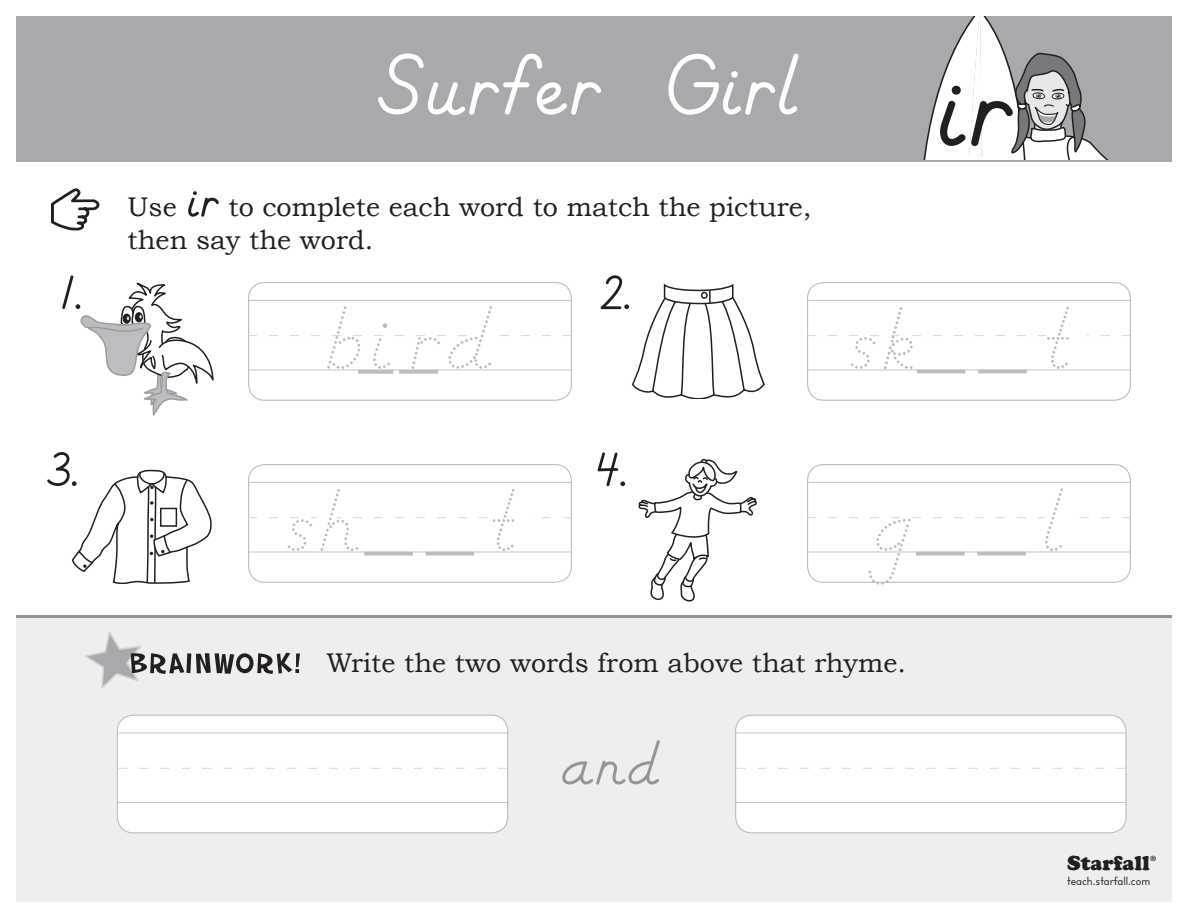
<style>
.page{position:relative;width:1188px;height:918px;background:#fff}
.page>*{position:absolute;margin:0;border:0;box-sizing:border-box;transform-origin:0 0}
.t1{font:105px "Starfall MS Dot";color:#bcbdc0}
.t2{font:97.5px "Starfall MS Bold";color:#fff}
.t3{font:72px "Starfall MS";color:#939598}
.t4{font:57px "Starfall MS Bold";color:#231f20}
.t5{font:54px "Starfall MS Bold";color:#231f20}
.t6{font:27px "Bookman Old Style";color:#231f20}
.t7{font:900 21px "Cooper";color:#231f20}
.t8{font:12px "Starfall Block";color:#231f20}
.s1{font-family:"Myriad Pro";font-weight:400;font-size:16.5px}
</style>
<div class="page">
<div style="left:0;top:0;width:1188px;height:161px;background:#a8a9ad"></div>
<div style="left:16px;top:615px;width:1156px;height:287px;background:#eeeeef"></div>
<svg style="left:51px;top:188px;width:48px;height:43px"></svg>
<div style="left:248px;top:282px;width:324px;height:119px;border:1px solid #bcbdc0;border-radius:16px"></div>
<hr style="left:249px;top:369px;width:322px;height:1px;background:#bcbdc0">
<svg style="left:248px;top:335px;width:324px;height:1px"></svg>
<hr style="left:249px;top:300px;width:322px;height:1px;background:#bcbdc0">
<div style="left:248px;top:464px;width:324px;height:119px;border:1px solid #bcbdc0;border-radius:16px"></div>
<hr style="left:249px;top:552px;width:322px;height:1px;background:#bcbdc0">
<svg style="left:248px;top:517px;width:324px;height:1px"></svg>
<hr style="left:249px;top:482px;width:322px;height:1px;background:#bcbdc0">
<div style="left:807px;top:282px;width:324px;height:119px;border:1px solid #bcbdc0;border-radius:16px"></div>
<hr style="left:808px;top:369px;width:322px;height:1px;background:#bcbdc0">
<svg style="left:807px;top:335px;width:324px;height:1px"></svg>
<hr style="left:808px;top:300px;width:322px;height:1px;background:#bcbdc0">
<div style="left:807px;top:464px;width:324px;height:119px;border:1px solid #bcbdc0;border-radius:16px"></div>
<hr style="left:808px;top:552px;width:322px;height:1px;background:#bcbdc0">
<svg style="left:807px;top:517px;width:324px;height:1px"></svg>
<hr style="left:808px;top:482px;width:322px;height:1px;background:#bcbdc0">
<div style="left:117px;top:715px;width:391px;height:118px;background:#fff;border-radius:16px"></div>
<div style="left:117px;top:715px;width:391px;height:118px;border:1px solid #bcbdc0;border-radius:16px"></div>
<hr style="left:117px;top:802px;width:391px;height:1px;background:#bcbdc0">
<svg style="left:118px;top:768px;width:389px;height:1px"></svg>
<hr style="left:117px;top:732px;width:391px;height:1px;background:#bcbdc0">
<div style="left:736px;top:715px;width:390px;height:118px;background:#fff;border-radius:16px"></div>
<div style="left:735px;top:715px;width:392px;height:118px;border:1px solid #bcbdc0;border-radius:16px"></div>
<hr style="left:735px;top:802px;width:391px;height:1px;background:#bcbdc0">
<svg style="left:736px;top:768px;width:389px;height:1px"></svg>
<hr style="left:736px;top:732px;width:390px;height:1px;background:#bcbdc0">
<svg style="left:85px;top:632px;width:215px;height:56px;background:#cbcbcc"></svg>
<hr style="left:978px;top:370px;width:49px;height:3px;background:#bcbdc0">
<hr style="left:917px;top:370px;width:49px;height:3px;background:#bcbdc0">
<svg style="left:977px;top:553px;width:49px;height:3px"></svg>
<svg style="left:916px;top:552px;width:49px;height:4px"></svg>
<svg style="left:426px;top:553px;width:48px;height:3px"></svg>
<svg style="left:364px;top:552px;width:49px;height:4px"></svg>
<svg style="left:80px;top:283px;width:134px;height:133px"></svg>
<svg style="left:638px;top:458px;width:119px;height:144px"></svg>
<svg style="left:399px;top:370px;width:39px;height:4px"></svg>
<svg style="left:358px;top:370px;width:35px;height:4px"></svg>
<svg style="left:632px;top:284px;width:133px;height:115px"></svg>
<div style="left:701px;top:292px;width:7px;height:7px;border:2px solid #231f20;border-radius:50%"></div>
<svg style="left:72px;top:470px;width:139px;height:114px"></svg>
<div style="left:160px;top:508px;width:17px;height:19px;background:#fff;border:2px solid #231f20"></div>
<svg style="left:918px;top:15px;width:215px;height:145px"></svg>
<div style="left:1045px;top:502px;width:23px;height:24px;background:#fff"></div>
<div style="left:1046px;top:325px;width:40px;height:25px;background:#fff"></div>
<div style="left:492px;top:505px;width:36px;height:24px;background:#fff"></div>
<div style="left:472px;top:331px;width:16px;height:11px;background:#fff"></div>
<div style="left:317px;top:513px;width:20px;height:10px;background:#fff"></div>
<div style="left:0;top:0;width:15px;height:918px;background:#fff"></div>
<div style="left:1173px;top:0;width:15px;height:918px;background:#fff"></div>
<div style="left:0;top:0;width:1188px;height:15px;background:#fff"></div>
<p class="t2" style="left:376px;top:49px;width:426px">Surfer Girl</p>
<p class="t4" style="left:187px;top:178px;width:34px">ir</p>
<p class="t6" style="left:128px;top:192px;width:51px">Use</p>
<p class="t6" style="left:229px;top:192px;width:584px">to complete each word to match the picture,</p>
<p class="t6" style="left:128px;top:224px;width:247px">then say the word.</p>
<h3 class="t5" style="left:61px;top:272px;width:22px">1.</h3>
<h3 class="t5" style="left:600px;top:273px;width:32px">2.</h3>
<p class="t1" style="left:323px;top:298px;width:175px">b ird</p>
<h3 class="t5" style="left:46px;top:449px;width:33px">3.</h3>
<h3 class="t5" style="left:597px;top:450px;width:31px">4.</h3>
<p class="t1" style="left:847px;top:298px;width:228px">sk t</p>
<p class="t1" style="left:283px;top:481px;width:237px">sh t</p>
<p class="t1" style="left:872px;top:481px;width:196px">g l</p>
<p class="t6" style="left:326px;top:648px;width:581px">Write the two words from above that rhyme.</p>
<h3 class="t3" style="left:561px;top:736px;width:102px">and</h3>
<p class="t7" style="left:1067px;top:851px;width:91px">Starfall<span class="s1">®</span></p>
<p class="t8" style="left:1067px;top:873px;width:85px">teach.starfall.com</p>
</div>
